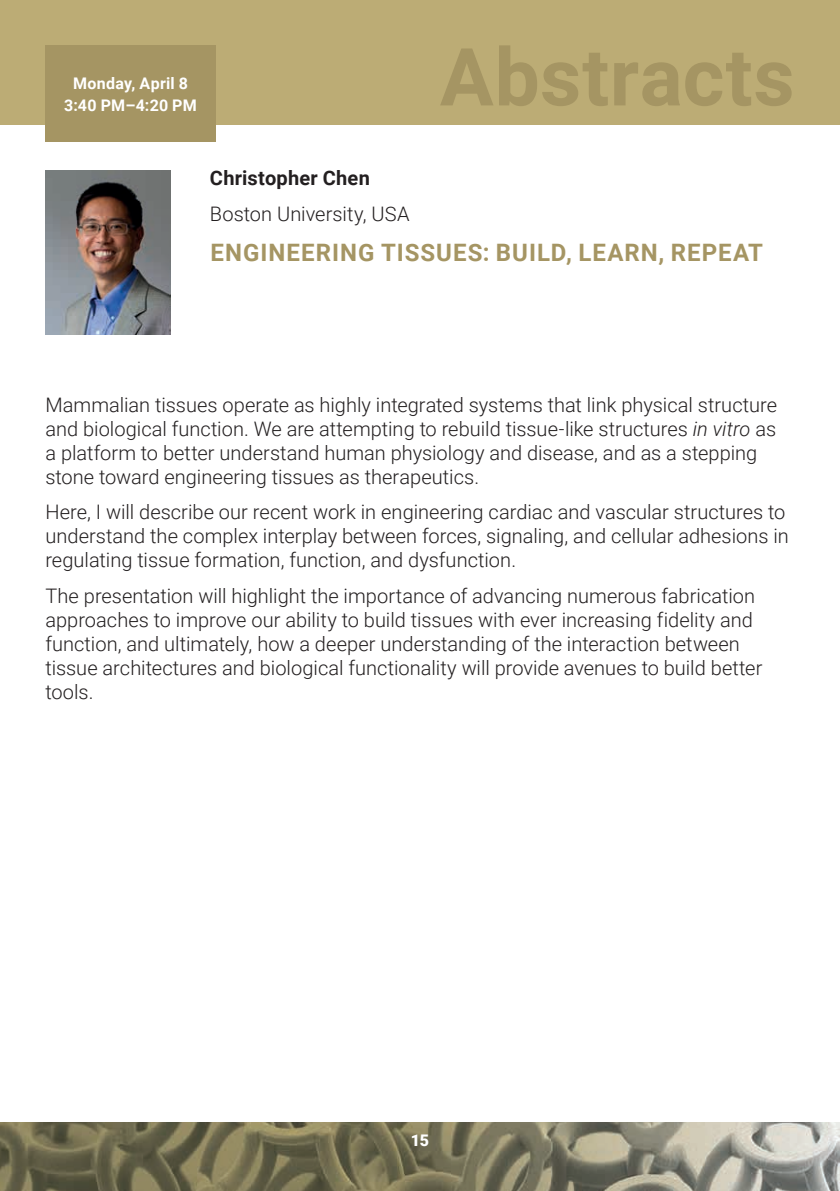
<style>
.page{position:relative;width:840px;height:1191px;background:#fff}
.page>*{position:absolute;margin:0;border:0;box-sizing:border-box;transform-origin:0 0}
.t1{font:700 80px "Roboto";letter-spacing:.01em;color:#a59563}
.t2{font:700 24px "Roboto";letter-spacing:.04em;color:#a59563}
.t3{font:300 20px/24px "Roboto";color:#231f20}
.t4{font:700 20px "Roboto";letter-spacing:.01em;color:#231f20}
.t5{font:700 16px "Roboto";letter-spacing:.02em;color:#fff}
.t6{font:900 16px "Roboto";color:#fff}
.s1{font-style:italic}
</style>
<div class="page">
<img style="left:0;top:1123px;width:839px;height:68px">
<img style="left:45px;top:170px;width:125px;height:164px">
<div style="left:0;top:0;width:839px;height:125px;background:#bcac75"></div>
<div style="left:45px;top:45px;width:170px;height:97px;background:#a59563"></div>
<p class="t5" style="left:73px;top:72px;width:116px">Monday, April 8</p>
<p class="t5" style="left:64px;top:94px;width:134px">3:40 PM–4:20 PM</p>
<h1 class="t1" style="left:439px;top:21px;width:356px">Abstracts</h1>
<p class="t4" style="left:210px;top:164px;width:161px">Christopher Chen</p>
<p class="t3" style="left:210px;top:201px;width:201px">Boston University, USA</p>
<p class="t2" style="left:210px;top:235px;width:554px">ENGINEERING TISSUES: BUILD, LEARN, REPEAT</p>
<p class="t3" style="left:45px;top:392px;width:732px">Mammalian tissues operate as highly integrated systems that link physical structure and biological function. We are attempting to rebuild tissue-like structures <span class="s1">in vitro</span> as a platform to better understand human physiology and disease, and as a stepping stone toward engineering tissues as therapeutics.</p>
<p class="t3" style="left:45px;top:499px;width:744px">Here, I will describe our recent work in engineering cardiac and vascular structures to understand the complex interplay between forces, signaling, and cellular adhesions in regulating tissue formation, function, and dysfunction.</p>
<p class="t3" style="left:45px;top:583px;width:718px">The presentation will highlight the importance of advancing numerous fabrication approaches to improve our ability to build tissues with ever increasing fidelity and function, and ultimately, how a deeper understanding of the interaction between tissue architectures and biological functionality will provide avenues to build better tools.</p>
<p class="t6" style="left:411px;top:1129px;width:19px">15</p>
</div>
